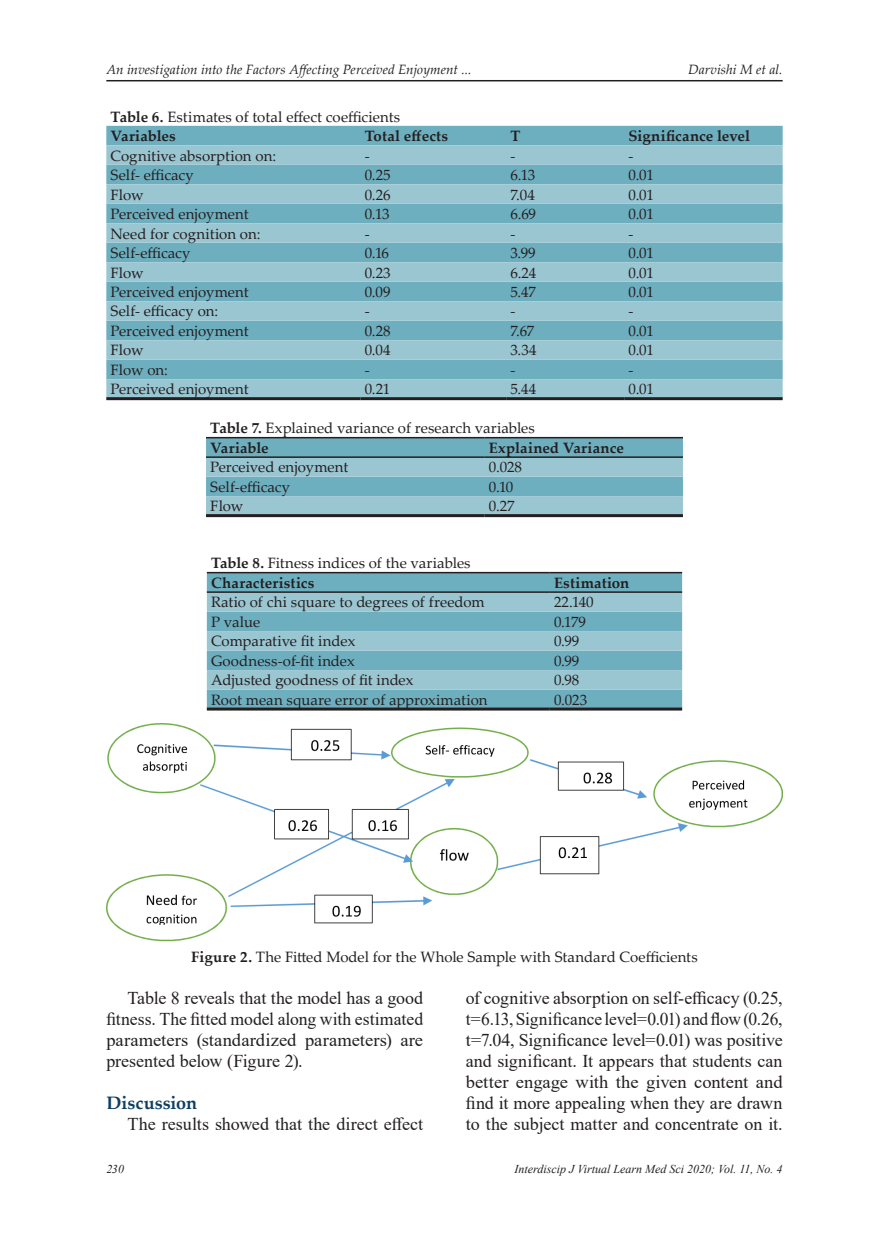
<style>
.page{position:relative;width:889px;height:1242px;background:#fff}
.page>*{position:absolute;margin:0;border:0;box-sizing:border-box;transform-origin:0 0}
.t1{font:18px/21px "Times New Roman";color:#231f20;text-align:justify}
.t2{font:700 18px "Palatino Linotype";color:#0e3f61}
.t3{font:15px/19.5px "Palatino Linotype";color:#231f20}
.t4{font:700 15px "Palatino Linotype";letter-spacing:.01em;color:#231f20}
.t5{font:italic 13.5px "Palatino Linotype";color:#231f20}
.t6{font:italic 12px "Times New Roman";color:#231f20}
.s1{font-weight:700}
</style>
<div class="page">
<hr style="left:106px;top:80px;width:676px;height:1px;background:#231f20">
<div style="left:106px;top:126px;width:676px;height:19px;background:#6eafbf"></div>
<svg style="left:106px;top:145px;width:676px;height:252px;background:#86bcc9"></svg>
<hr style="left:106px;top:397px;width:254px;height:3px;background:#231f20">
<hr style="left:360px;top:397px;width:146px;height:3px;background:#231f20">
<hr style="left:506px;top:397px;width:118px;height:3px;background:#231f20">
<hr style="left:624px;top:397px;width:158px;height:3px;background:#231f20">
<svg style="left:206px;top:438px;width:477px;height:76px;background:#83b9c7"></svg>
<hr style="left:206px;top:437px;width:278px;height:1px;background:#231f20">
<hr style="left:484px;top:437px;width:199px;height:1px;background:#231f20">
<hr style="left:206px;top:456px;width:278px;height:2px;background:#231f20">
<hr style="left:484px;top:456px;width:199px;height:2px;background:#231f20">
<hr style="left:206px;top:514px;width:278px;height:3px;background:#231f20">
<hr style="left:484px;top:514px;width:199px;height:3px;background:#231f20">
<div style="left:207px;top:573px;width:475px;height:134px;background:#6eafbf"></div>
<svg style="left:207px;top:593px;width:475px;height:96px;background:#89bdca"></svg>
<hr style="left:207px;top:572px;width:343px;height:1px;background:#231f20">
<hr style="left:550px;top:572px;width:132px;height:1px;background:#231f20">
<hr style="left:207px;top:591px;width:343px;height:2px;background:#231f20">
<hr style="left:550px;top:591px;width:132px;height:2px;background:#231f20">
<hr style="left:207px;top:707px;width:343px;height:3px;background:#231f20">
<hr style="left:550px;top:707px;width:132px;height:3px;background:#231f20">
<img style="left:106px;top:723px;width:676px;height:219px">
<p class="t5" style="left:106px;top:59px;width:366px">An investigation into the Factors Affecting Perceived Enjoyment ...</p>
<p class="t5" style="left:688px;top:59px;width:96px">Darvishi M et al.</p>
<p class="t3" style="left:111px;top:106px;width:291px"><span class="s1">Table 6.</span> Estimates of total effect coefficients<br><span class="s1">Variables</span></p>
<p class="t4" style="left:365px;top:125px;width:85px">Total effects</p>
<p class="t4" style="left:510px;top:125px;width:12px">T</p>
<p class="t4" style="left:628px;top:125px;width:123px">Significance level</p>
<p class="t3" style="left:111px;top:145px;width:167px">Cognitive absorption on:</p>
<p class="t3" style="left:365px;top:145px;width:6px">-</p>
<p class="t3" style="left:510px;top:145px;width:6px">-</p>
<p class="t3" style="left:628px;top:145px;width:6px">-</p>
<p class="t3" style="left:111px;top:165px;width:85px">Self- efficacy</p>
<p class="t3" style="left:365px;top:165px;width:28px">0.25</p>
<p class="t3" style="left:510px;top:165px;width:26px">6.13</p>
<p class="t3" style="left:628px;top:165px;width:27px">0.01</p>
<p class="t3" style="left:111px;top:184px;width:34px">Flow</p>
<p class="t3" style="left:365px;top:184px;width:27px">0.26</p>
<p class="t3" style="left:510px;top:184px;width:26px">7.04</p>
<p class="t3" style="left:628px;top:184px;width:27px">0.01</p>
<p class="t3" style="left:111px;top:204px;width:140px">Perceived enjoyment</p>
<p class="t3" style="left:365px;top:204px;width:26px">0.13</p>
<p class="t3" style="left:510px;top:204px;width:27px">6.69</p>
<p class="t3" style="left:628px;top:204px;width:27px">0.01</p>
<p class="t3" style="left:111px;top:223px;width:151px">Need for cognition on:</p>
<p class="t3" style="left:365px;top:223px;width:6px">-</p>
<p class="t3" style="left:510px;top:223px;width:6px">-</p>
<p class="t3" style="left:628px;top:223px;width:6px">-</p>
<p class="t3" style="left:111px;top:242px;width:81px">Self-efficacy</p>
<p class="t3" style="left:365px;top:242px;width:26px">0.16</p>
<p class="t3" style="left:510px;top:242px;width:27px">3.99</p>
<p class="t3" style="left:628px;top:242px;width:27px">0.01</p>
<p class="t3" style="left:111px;top:262px;width:34px">Flow</p>
<p class="t3" style="left:365px;top:262px;width:28px">0.23</p>
<p class="t3" style="left:510px;top:262px;width:27px">6.24</p>
<p class="t3" style="left:628px;top:262px;width:27px">0.01</p>
<p class="t3" style="left:111px;top:281px;width:140px">Perceived enjoyment</p>
<p class="t3" style="left:365px;top:281px;width:27px">0.09</p>
<p class="t3" style="left:510px;top:281px;width:27px">5.47</p>
<p class="t3" style="left:628px;top:281px;width:27px">0.01</p>
<p class="t3" style="left:111px;top:301px;width:109px">Self- efficacy on:</p>
<p class="t3" style="left:365px;top:301px;width:6px">-</p>
<p class="t3" style="left:510px;top:301px;width:6px">-</p>
<p class="t3" style="left:628px;top:301px;width:6px">-</p>
<p class="t3" style="left:111px;top:320px;width:140px">Perceived enjoyment</p>
<p class="t3" style="left:365px;top:320px;width:27px">0.28</p>
<p class="t3" style="left:510px;top:320px;width:25px">7.67</p>
<p class="t3" style="left:628px;top:320px;width:27px">0.01</p>
<p class="t3" style="left:111px;top:340px;width:34px">Flow</p>
<p class="t3" style="left:365px;top:340px;width:27px">0.04</p>
<p class="t3" style="left:510px;top:340px;width:28px">3.34</p>
<p class="t3" style="left:628px;top:340px;width:27px">0.01</p>
<p class="t3" style="left:111px;top:359px;width:59px">Flow on:</p>
<p class="t3" style="left:365px;top:359px;width:6px">-</p>
<p class="t3" style="left:510px;top:359px;width:6px">-</p>
<p class="t3" style="left:628px;top:359px;width:6px">-</p>
<p class="t3" style="left:111px;top:379px;width:140px">Perceived enjoyment</p>
<p class="t3" style="left:365px;top:379px;width:27px">0.21</p>
<p class="t3" style="left:510px;top:379px;width:27px">5.44</p>
<p class="t3" style="left:628px;top:379px;width:27px">0.01</p>
<p class="t3" style="left:210px;top:418px;width:326px"><span class="s1">Table 7.</span> Explained variance of research variables<br><span class="s1">Variable</span></p>
<p class="t4" style="left:489px;top:437px;width:136px">Explained Variance</p>
<p class="t3" style="left:210px;top:457px;width:140px">Perceived enjoyment</p>
<p class="t3" style="left:489px;top:457px;width:35px">0.028</p>
<p class="t3" style="left:210px;top:476px;width:81px">Self-efficacy</p>
<p class="t3" style="left:489px;top:476px;width:26px">0.10</p>
<p class="t3" style="left:210px;top:496px;width:34px">Flow</p>
<p class="t3" style="left:489px;top:496px;width:27px">0.27</p>
<p class="t3" style="left:211px;top:553px;width:261px"><span class="s1">Table 8.</span> Fitness indices of the variables<br><span class="s1">Characteristics</span></p>
<p class="t4" style="left:554px;top:572px;width:77px">Estimation</p>
<p class="t3" style="left:211px;top:592px;width:275px">Ratio of chi square to degrees of freedom</p>
<p class="t3" style="left:554px;top:592px;width:41px">22.140</p>
<p class="t3" style="left:211px;top:611px;width:51px">P value</p>
<p class="t3" style="left:554px;top:611px;width:33px">0.179</p>
<p class="t3" style="left:211px;top:631px;width:146px">Comparative fit index</p>
<p class="t3" style="left:554px;top:631px;width:27px">0.99</p>
<p class="t3" style="left:211px;top:650px;width:145px">Goodness-of-fit index</p>
<p class="t3" style="left:554px;top:650px;width:27px">0.99</p>
<p class="t3" style="left:211px;top:670px;width:204px">Adjusted goodness of fit index</p>
<p class="t3" style="left:554px;top:670px;width:27px">0.98</p>
<p class="t3" style="left:211px;top:689px;width:278px">Root mean square error of approximation</p>
<p class="t3" style="left:554px;top:689px;width:35px">0.023</p>
<p class="t3" style="left:191px;top:946px;width:508px"><span class="s1">Figure 2.</span> The Fitted Model for the Whole Sample with Standard Coefficients</p>
<p class="t1" style="left:106px;top:986px;width:318px;text-indent:21px">Table 8 reveals that the model has a good fitness. The fitted model along with estimated parameters (standardized parameters) are presented below (Figure 2).</p>
<p class="t2" style="left:106px;top:1089px;width:92px">Discussion</p>
<p class="t1" style="left:128px;top:1112px;width:297px">The results showed that the direct effect</p>
<p class="t1" style="left:466px;top:986px;width:318px">of cognitive absorption on self-efficacy (0.25, t=6.13, Significance level=0.01) and flow (0.26, t=7.04, Significance level=0.01) was positive and significant. It appears that students can better engage with the given content and find it more appealing when they are drawn to the subject matter and concentrate on it.</p>
<p class="t6" style="left:106px;top:1160px;width:19px">230</p>
<p class="t6" style="left:514px;top:1160px;width:270px">Interdiscip J Virtual Learn Med Sci 2020; Vol. 11, No. 4</p>
</div>
